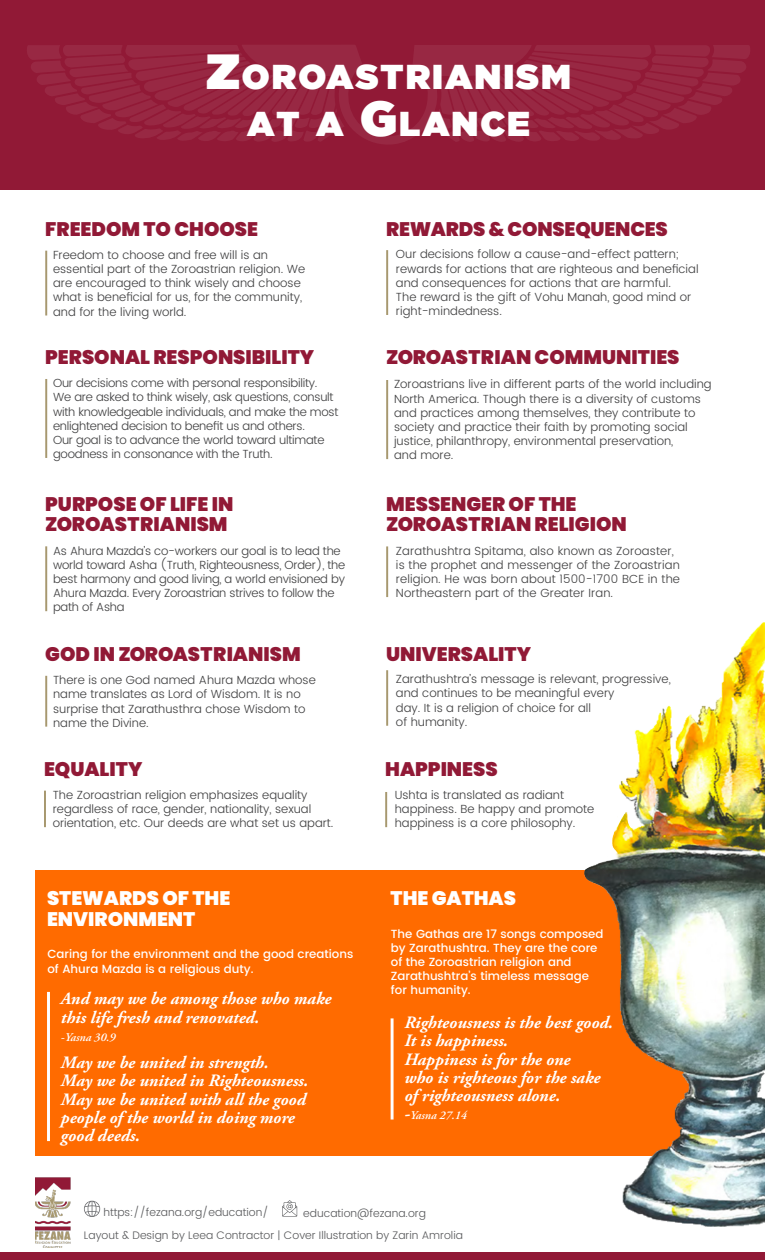
<style>
.page{position:relative;width:765px;height:1260px;background:#fff}
.page>*{position:absolute;margin:0;border:0;box-sizing:border-box;transform-origin:0 0}
.t1{font:34.38px "Gotham Ultra";letter-spacing:.055em;color:#fff}
.t2{font:900 19.62px/20.6px "Poppins";color:#911936}
.t3{font:900 19.62px "Poppins";color:#fff}
.t4{font:italic 700 17.38px/18.2px "Adobe Garamond Pro";color:#fff}
.t5{font:italic 600 11.88px "Adobe Garamond Pro";color:#fff}
.t6{font:300 11.75px/14.1px "Poppins";color:#3e3e3f}
.t7{font:300 11.75px/14.1px "Poppins";letter-spacing:-.02em;color:#3e3e3f}
.t8{font:500 11.75px/14.1px "Poppins";color:#fff}
.t9{font:300 10.88px "Poppins";color:#57585a}
.s1{font-size:49.12px}
.s2{font-weight:700;font-size:17.38px}
</style>
<div class="page">
<div style="left:35px;top:870px;width:683px;height:285px;background:#ff6b00"></div>
<div style="left:0;top:1253px;width:765px;height:7px;background:#911936"></div>
<div style="left:0;top:0;width:765px;height:189px;background:#911936"></div>
<svg style="left:27px;top:45px;width:723px;height:99px"></svg>
<img style="left:574px;top:622px;width:191px;height:605px">
<hr style="left:45px;top:251px;width:2px;height:65px;background:#a7986f">
<hr style="left:386px;top:250px;width:2px;height:65px;background:#a7986f">
<hr style="left:45px;top:546px;width:2px;height:65px;background:#a7986f">
<hr style="left:386px;top:546px;width:2px;height:51px;background:#a7986f">
<hr style="left:45px;top:676px;width:2px;height:51px;background:#a7986f">
<hr style="left:386px;top:670px;width:2px;height:56px;background:#a7986f">
<hr style="left:44px;top:791px;width:2px;height:36px;background:#a7986f">
<hr style="left:385px;top:792px;width:2px;height:35px;background:#a7986f">
<hr style="left:45px;top:379px;width:2px;height:79px;background:#a7986f">
<hr style="left:386px;top:380px;width:2px;height:79px;background:#a7986f">
<hr style="left:47px;top:992px;width:3px;height:149px;background:#fff">
<hr style="left:391px;top:1018px;width:3px;height:102px;background:#fff">
<svg style="left:84px;top:1201px;width:16px;height:16px"></svg>
<svg style="left:282px;top:1200px;width:15px;height:17px"></svg>
<img style="left:35px;top:1177px;width:35px;height:71px">
<p class="t1" style="left:206px;top:57px;width:366px"><span class="s1">Z</span>OROASTRIANISM</p>
<p class="t1" style="left:247px;top:104px;width:284px">AT A <span class="s1">G</span>LANCE</p>
<p class="t2" style="left:45px;top:218px;width:214px">FREEDOM TO CHOOSE</p>
<p class="t6" style="left:53px;top:248px;width:254px">Freedom to choose and free will is an essential part of the Zoroastrian religion. We are encouraged to think wisely and choose what is beneficial for us, for the community, and for the living world.</p>
<p class="t2" style="left:386px;top:218px;width:283px">REWARDS &amp; CONSEQUENCES</p>
<p class="t6" style="left:396px;top:248px;width:304px">Our decisions follow a cause-and-effect pattern; rewards for actions that are righteous and beneficial and consequences for actions that are harmful.<br>The reward is the gift of Vohu Manah, good mind or right-mindedness.</p>
<p class="t2" style="left:45px;top:347px;width:271px">PERSONAL RESPONSIBILITY</p>
<p class="t7" style="left:53px;top:377px;width:287px">Our decisions come with personal responsibility.<br>We are asked to think wisely, ask questions, consult with knowledgeable individuals, and make the most enlightened decision to benefit us and others.<br>Our goal is to advance the world toward ultimate goodness in consonance with the Truth.</p>
<p class="t6" style="left:394px;top:378px;width:319px">Zoroastrians live in different parts of the world including North America. Though there is a diversity of customs and practices among themselves, they contribute to society and practice their faith by promoting social justice, philanthropy, environmental preservation,<br>and more.</p>
<p class="t2" style="left:386px;top:347px;width:295px">ZOROASTRIAN COMMUNITIES</p>
<p class="t2" style="left:45px;top:494px;width:190px">PURPOSE OF LIFE IN<br>ZOROASTRIANISM</p>
<p class="t7" style="left:53px;top:544px;width:294px">As Ahura Mazda’s co-workers our goal is to lead the world toward Asha (Truth, Righteousness, Order), the best harmony and good living, a world envisioned by Ahura Mazda. Every Zoroastrian strives to follow the path of Asha</p>
<p class="t2" style="left:386px;top:494px;width:242px">MESSENGER OF THE<br>ZOROASTRIAN RELIGION</p>
<p class="t6" style="left:396px;top:544px;width:286px">Zarathushtra Spitama, also known as Zoroaster, is the prophet and messenger of the Zoroastrian religion. He was born about 1500-1700 BCE in the Northeastern part of the Greater Iran.</p>
<p class="t2" style="left:45px;top:644px;width:257px">GOD IN ZOROASTRIANISM</p>
<p class="t2" style="left:386px;top:644px;width:146px">UNIVERSALITY</p>
<p class="t6" style="left:396px;top:673px;width:276px">Zarathushtra’s message is relevant, progressive, and continues to be meaningful every<br>day. It is a religion of choice for all<br>of humanity.</p>
<p class="t2" style="left:44px;top:759px;width:100px">EQUALITY</p>
<p class="t6" style="left:53px;top:788px;width:282px">The Zoroastrian religion emphasizes equality regardless of race, gender, nationality, sexual orientation, etc. Our deeds are what set us apart.</p>
<p class="t6" style="left:395px;top:788px;width:201px">Ushta is translated as radiant happiness. Be happy and promote happiness is a core philosophy.</p>
<p class="t6" style="left:53px;top:673px;width:264px">There is one God named Ahura Mazda whose name translates as Lord of Wisdom. It is no surprise that Zarathusthra chose Wisdom to name the Divine.</p>
<p class="t2" style="left:385px;top:759px;width:114px">HAPPINESS</p>
<p class="t3" style="left:47px;top:887px;width:185px">STEWARDS OF THE</p>
<p class="t3" style="left:47px;top:907px;width:150px">ENVIRONMENT</p>
<p class="t8" style="left:47px;top:948px;width:307px">Caring for the environment and the good creations of Ahura Mazda is a religious duty.</p>
<p class="t4" style="left:61px;top:990px;width:272px">And may we be among those who make this life fresh and renovated.</p>
<p class="t5" style="left:61px;top:1030px;width:56px">-Yasna 30.9</p>
<p class="t4" style="left:61px;top:1054px;width:209px">May we be united in strength.</p>
<p class="t4" style="left:61px;top:1072px;width:249px">May we be united in Righteousness.</p>
<p class="t4" style="left:61px;top:1090px;width:246px">May we be united with all the good people of the world in doing more good deeds.</p>
<p class="t3" style="left:391px;top:887px;width:127px">THE GATHAS</p>
<p class="t8" style="left:391px;top:927px;width:214px">The Gathas are 17 songs composed by Zarathushtra. They are the core of the Zoroastrian religion and<br>Zarathushtra’s timeless message for humanity.</p>
<p class="t4" style="left:404px;top:1014px;width:210px">Righteousness is the best good.</p>
<p class="t4" style="left:404px;top:1032px;width:105px">It is happiness.</p>
<p class="t4" style="left:404px;top:1050px;width:198px">Happiness is for the one who is righteous for the sake of righteousness alone.</p>
<p class="t5" style="left:404px;top:1109px;width:64px"><span class="s2">-</span>Yasna 27.14</p>
<p class="t9" style="left:103px;top:1204px;width:167px">https://fezana.org/education/</p>
<p class="t9" style="left:303px;top:1205px;width:124px">education@fezana.org</p>
<p class="t9" style="left:84px;top:1227px;width:381px">Layout &amp; Design by Leea Contractor | Cover Illustration by Zarin Amrolia</p>
</div>
